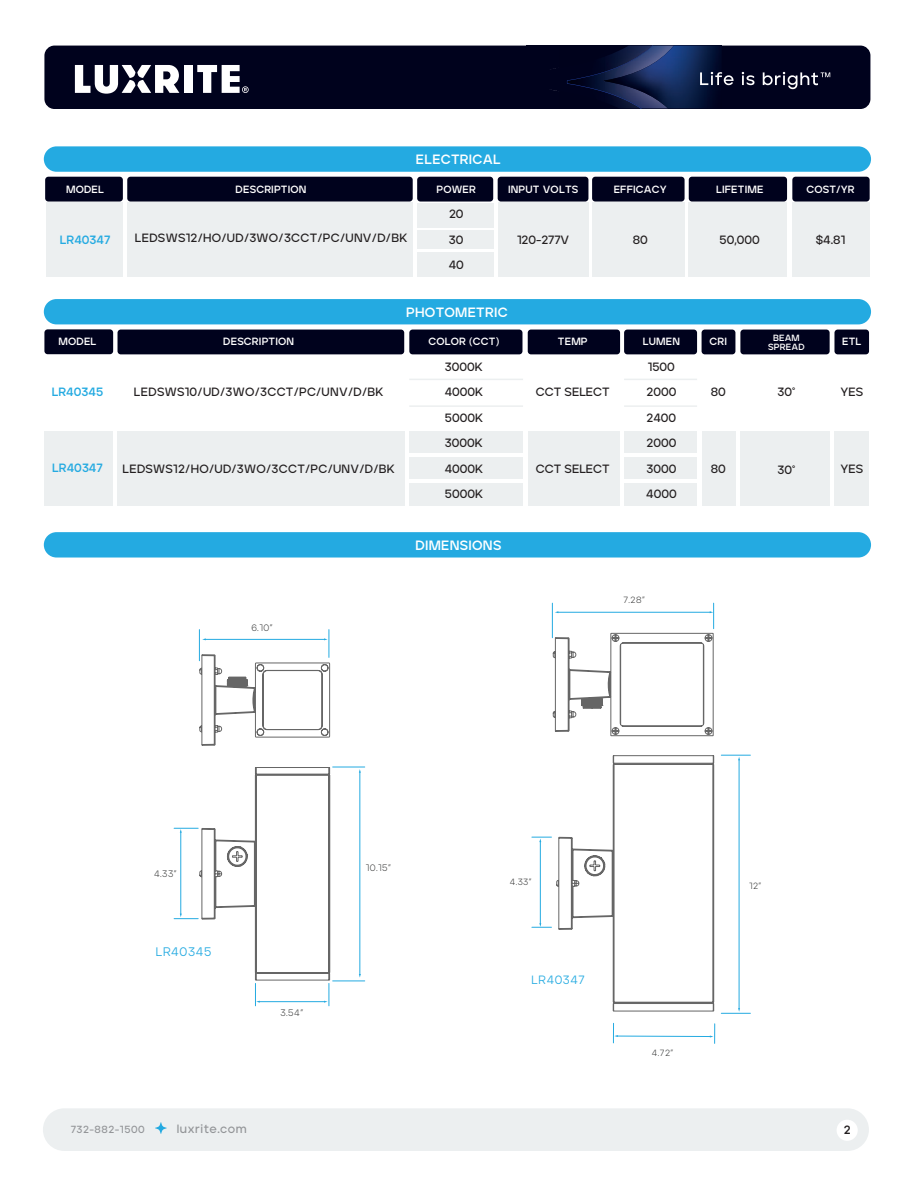
<style>
.page{position:relative;width:918px;height:1188px;background:#fff}
.page>*{position:absolute;margin:0;border:0;box-sizing:border-box;transform-origin:0 0}
.t1{font:700 13.5px "Jeko";letter-spacing:.02em;color:#fff}
.t2{font:12.3px "Jeko Variable";letter-spacing:.05em;color:#24aae1}
.t3{font:12px/25.5px "Jeko Variable";color:#231f20;text-align:justify}
.t4{font:12px "Jeko Variable";letter-spacing:.025em;color:#231f20}
.t5{font:12px "Jeko Variable";color:#24aae1}
.t6{font:12px "Jeko Variable";letter-spacing:.05em;color:#939598}
.t7{font:12px "Jeko Variable";letter-spacing:.05em;color:#24aae1}
.t8{font:10.5px "Jeko Variable";letter-spacing:.015em;color:#fff}
.t9{font:10.35px "Jeko Variable";letter-spacing:.05em;color:#939598}
.t10{font:9.3px "Jeko Variable";letter-spacing:.05em;color:#313232}
.t11{font:9px "Jeko Variable";letter-spacing:.05em;color:#313232}
.t12{font:9px/9px "Jeko Variable";letter-spacing:.015em;color:#fff;text-align:center}
</style>
<div class="page">
<div style="left:44px;top:46px;width:826px;height:63px;background:#00021d;border-radius:10px"></div>
<svg style="left:75px;top:65px;width:104px;height:29px"></svg>
<div style="left:184px;top:65px;width:9px;height:28px;background:#fff"></div>
<svg style="left:197px;top:65px;width:52px;height:28px"></svg>
<svg style="left:567px;top:46px;width:167px;height:62px"></svg>
<svg style="left:742px;top:72px;width:13px;height:13px"></svg>
<svg style="left:763px;top:72px;width:67px;height:17px"></svg>
<div style="left:43px;top:1108px;width:826px;height:43px;background:#eceff0;border-radius:21px"></div>
<div style="left:837px;top:1120px;width:21px;height:21px;background:#fff;border-radius:50%"></div>
<svg style="left:155px;top:1122px;width:12px;height:12px"></svg>
<div style="left:44px;top:532px;width:827px;height:26px;background:#24aae1;border-radius:13px"></div>
<div style="left:44px;top:432px;width:69px;height:74px;background:#eceff0"></div>
<div style="left:44px;top:329px;width:69px;height:25px;background:#00021d;border-radius:3px"></div>
<div style="left:44px;top:299px;width:827px;height:25px;background:#24aae1;border-radius:13px"></div>
<div style="left:118px;top:432px;width:287px;height:74px;background:#eceff0"></div>
<div style="left:118px;top:330px;width:286px;height:24px;background:#00021d;border-radius:3px"></div>
<div style="left:409px;top:483px;width:114px;height:23px;background:#eceff0"></div>
<div style="left:409px;top:457px;width:114px;height:22px;background:#eceff0"></div>
<div style="left:409px;top:432px;width:114px;height:21px;background:#eceff0"></div>
<hr style="left:409px;top:379px;width:114px;height:1px;background:#eceff0">
<hr style="left:409px;top:405px;width:114px;height:2px;background:#eceff0">
<hr style="left:624px;top:379px;width:73px;height:1px;background:#eceff0">
<hr style="left:624px;top:405px;width:73px;height:2px;background:#eceff0">
<div style="left:624px;top:483px;width:73px;height:23px;background:#eceff0"></div>
<div style="left:624px;top:457px;width:73px;height:22px;background:#eceff0"></div>
<div style="left:624px;top:432px;width:73px;height:21px;background:#eceff0"></div>
<div style="left:528px;top:432px;width:91px;height:74px;background:#eceff0"></div>
<div style="left:702px;top:432px;width:33px;height:74px;background:#eceff0"></div>
<div style="left:834px;top:432px;width:35px;height:74px;background:#eceff0"></div>
<div style="left:409px;top:330px;width:113px;height:24px;background:#00021d;border-radius:3px"></div>
<div style="left:528px;top:330px;width:92px;height:24px;background:#00021d;border-radius:3px"></div>
<div style="left:624px;top:330px;width:73px;height:24px;background:#00021d;border-radius:3px"></div>
<div style="left:702px;top:330px;width:33px;height:24px;background:#00021d;border-radius:3px"></div>
<div style="left:834px;top:330px;width:35px;height:24px;background:#00021d;border-radius:3px"></div>
<div style="left:740px;top:432px;width:90px;height:74px;background:#eceff0"></div>
<div style="left:740px;top:330px;width:90px;height:24px;background:#00021d;border-radius:3px"></div>
<div style="left:46px;top:203px;width:77px;height:74px;background:#eceff0"></div>
<div style="left:45px;top:177px;width:78px;height:25px;background:#00021d;border-radius:3px"></div>
<div style="left:127px;top:203px;width:286px;height:74px;background:#eceff0"></div>
<div style="left:127px;top:177px;width:286px;height:25px;background:#00021d;border-radius:3px"></div>
<div style="left:417px;top:203px;width:76px;height:24px;background:#eceff0"></div>
<div style="left:417px;top:252px;width:76px;height:25px;background:#eceff0"></div>
<div style="left:417px;top:231px;width:76px;height:18px;background:#eceff0"></div>
<div style="left:417px;top:177px;width:76px;height:25px;background:#00021d;border-radius:3px"></div>
<div style="left:498px;top:203px;width:90px;height:74px;background:#eceff0"></div>
<div style="left:498px;top:177px;width:90px;height:25px;background:#00021d;border-radius:3px"></div>
<div style="left:44px;top:146px;width:827px;height:26px;background:#24aae1;border-radius:13px"></div>
<div style="left:592px;top:203px;width:93px;height:74px;background:#eceff0"></div>
<div style="left:592px;top:177px;width:93px;height:25px;background:#00021d;border-radius:3px"></div>
<div style="left:792px;top:203px;width:78px;height:74px;background:#eceff0"></div>
<div style="left:792px;top:177px;width:78px;height:25px;background:#00021d;border-radius:3px"></div>
<div style="left:689px;top:203px;width:98px;height:74px;background:#eceff0"></div>
<div style="left:689px;top:177px;width:98px;height:25px;background:#00021d;border-radius:3px"></div>
<hr style="left:360px;top:772px;width:1px;height:203px;background:#24aae1">
<hr style="left:333px;top:767px;width:32px;height:1px;background:#24aae1">
<hr style="left:333px;top:981px;width:32px;height:1px;background:#24aae1">
<hr style="left:739px;top:760px;width:1px;height:249px;background:#24aae1">
<svg style="left:721px;top:755px;width:29px;height:5px"></svg>
<svg style="left:721px;top:1008px;width:29px;height:6px"></svg>
<svg style="left:613px;top:1023px;width:102px;height:20px"></svg>
<svg style="left:174px;top:767px;width:156px;height:239px"></svg>
<svg style="left:199px;top:630px;width:132px;height:116px"></svg>
<svg style="left:552px;top:603px;width:162px;height:133px"></svg>
<svg style="left:532px;top:755px;width:182px;height:257px"></svg>
<p class="t8" style="left:66px;top:183px;width:39px">MODEL</p>
<p class="t5" style="left:60px;top:232px;width:52px">LR40347</p>
<p class="t8" style="left:236px;top:183px;width:72px">DESCRIPTION</p>
<p class="t4" style="left:135px;top:231px;width:274px">LEDSWS12/HO/UD/3WO/3CCT/PC/UNV/D/BK</p>
<p class="t1" style="left:416px;top:151px;width:86px">ELECTRICAL</p>
<p class="t8" style="left:437px;top:183px;width:41px">POWER</p>
<p class="t3" style="left:449px;top:201px;width:17px">20<br>30<br>40</p>
<p class="t8" style="left:508px;top:183px;width:72px">INPUT VOLTS</p>
<p class="t3" style="left:517px;top:227px;width:54px">120-277V</p>
<p class="t8" style="left:614px;top:183px;width:55px">EFFICACY</p>
<p class="t3" style="left:633px;top:227px;width:17px">80</p>
<p class="t8" style="left:716px;top:183px;width:49px">LIFETIME</p>
<p class="t3" style="left:720px;top:227px;width:42px">50,000</p>
<p class="t8" style="left:806px;top:183px;width:50px">COST/YR</p>
<p class="t3" style="left:816px;top:227px;width:31px">$4.81</p>
<p class="t1" style="left:406px;top:304px;width:103px">PHOTOMETRIC</p>
<p class="t8" style="left:58px;top:335px;width:39px">MODEL</p>
<p class="t5" style="left:52px;top:384px;width:53px">LR40345</p>
<p class="t8" style="left:223px;top:335px;width:72px">DESCRIPTION</p>
<p class="t4" style="left:134px;top:385px;width:251px">LEDSWS10/UD/3WO/3CCT/PC/UNV/D/BK</p>
<p class="t5" style="left:52px;top:461px;width:52px">LR40347</p>
<p class="t4" style="left:122px;top:461px;width:274px">LEDSWS12/HO/UD/3WO/3CCT/PC/UNV/D/BK</p>
<p class="t8" style="left:428px;top:335px;width:72px">COLOR (CCT)</p>
<p class="t3" style="left:445px;top:354px;width:40px">3000K 4000K 5000K 3000K 4000K 5000K</p>
<p class="t8" style="left:558px;top:335px;width:31px">TEMP</p>
<p class="t3" style="left:536px;top:379px;width:75px">CCT SELECT</p>
<p class="t3" style="left:536px;top:456px;width:75px">CCT SELECT</p>
<p class="t8" style="left:643px;top:335px;width:39px">LUMEN</p>
<p class="t3" style="left:646px;top:354px;width:32px;text-align:left">1500<br>2000<br>2400<br>2000<br>3000<br>4000</p>
<p class="t8" style="left:710px;top:335px;width:19px">CRI</p>
<p class="t3" style="left:711px;top:379px;width:17px">80</p>
<p class="t3" style="left:711px;top:456px;width:17px">80</p>
<p class="t12" style="left:768px;top:333px;width:38px">BEAM<br>SPREAD</p>
<p class="t3" style="left:778px;top:379px;width:19px">30º</p>
<p class="t3" style="left:778px;top:457px;width:19px">30º</p>
<p class="t8" style="left:842px;top:335px;width:21px">ETL</p>
<p class="t3" style="left:840px;top:379px;width:24px">YES</p>
<p class="t3" style="left:840px;top:456px;width:24px">YES</p>
<p class="t1" style="left:416px;top:537px;width:87px">DIMENSIONS</p>
<p class="t11" style="left:624px;top:594px;width:23px">7.28”</p>
<p class="t10" style="left:251px;top:622px;width:23px">6.10”</p>
<p class="t10" style="left:154px;top:868px;width:24px">4.33”</p>
<p class="t2" style="left:156px;top:944px;width:57px">LR40345</p>
<p class="t10" style="left:280px;top:1007px;width:24px">3.54”</p>
<p class="t10" style="left:366px;top:862px;width:27px">10.15”</p>
<p class="t11" style="left:510px;top:876px;width:23px">4.33”</p>
<p class="t7" style="left:532px;top:972px;width:55px">LR40347</p>
<p class="t11" style="left:652px;top:1048px;width:23px">4.72”</p>
<p class="t11" style="left:749px;top:880px;width:14px">12”</p>
<p class="t9" style="left:71px;top:1123px;width:75px">732-882-1500</p>
<p class="t6" style="left:177px;top:1121px;width:71px">luxrite.com</p>
<p class="t3" style="left:844px;top:1117px;width:8px">2</p>
</div>
